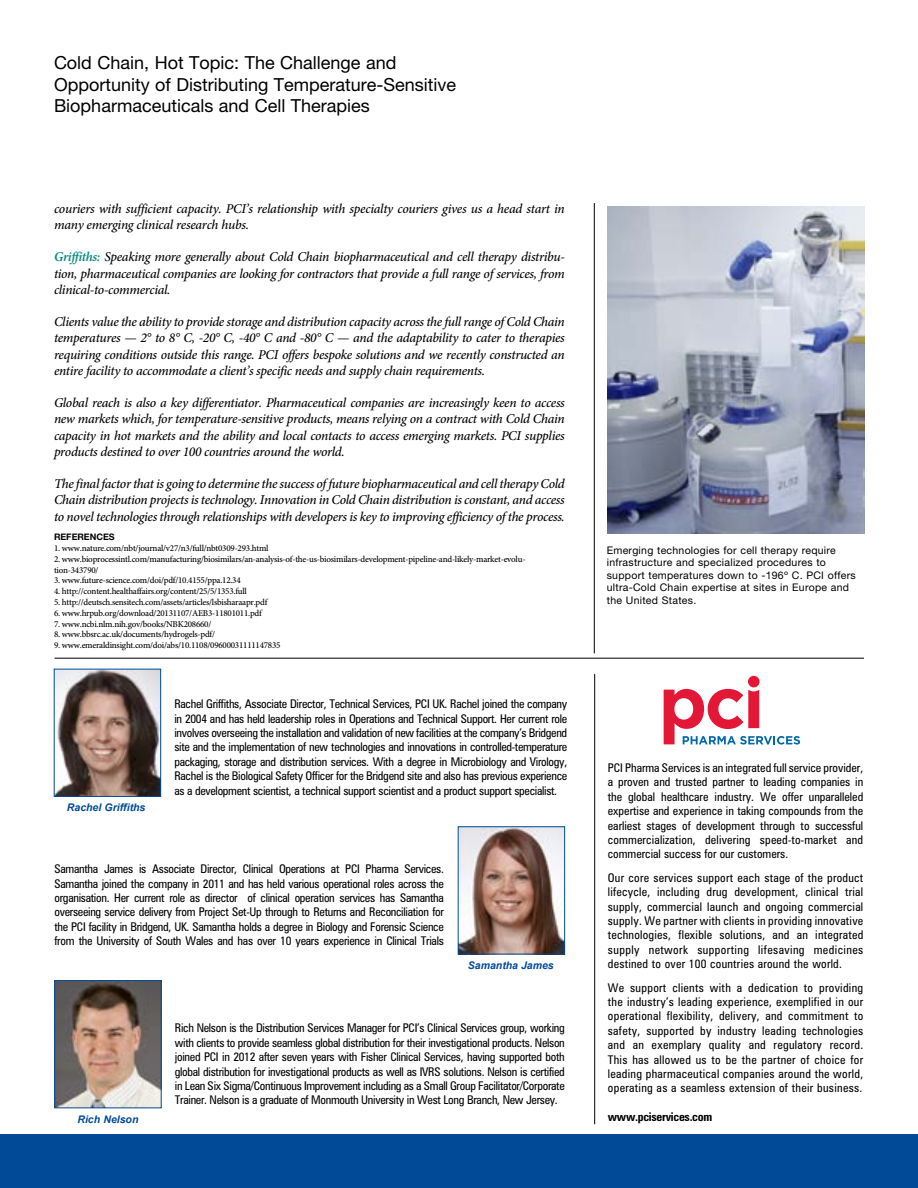
<style>
.page{position:relative;width:918px;height:1188px;background:#fff}
.page>*{position:absolute;margin:0;border:0;box-sizing:border-box;transform-origin:0 0}
.t1{font:18px/21.6px "Helvetica Neue";color:#000}
.t2{font:italic 500 13.5px/16.2px "Minion Pro";letter-spacing:-.025em;color:#000;text-align:justify}
.t3{font:condensed 12px/14.4px "Zurich BT";letter-spacing:-.015em;color:#000;text-align:justify}
.t4{font:700 condensed 12px "Zurich BT";letter-spacing:-.025em;color:#000}
.t5{font:10.5px/12.6px "Helvetica Neue";letter-spacing:.025em;color:#000}
.t6{font:italic 700 10.5px "Arial";color:#004a98}
.t7{font:500 9px/10.8px "Minion Pro";letter-spacing:-.025em;color:#000}
.t8{font:700 9px "Helvetica Neue";color:#000}
.t9{font:100 6px "Helvetica Neue";color:#000}
.s1{font-weight:600;color:#008a7a}
</style>
<div class="page">
<div style="left:0;top:1134px;width:918px;height:54px;background:#004a98"></div>
<hr style="left:594px;top:203px;width:1px;height:450px;background:#000">
<img style="left:608px;top:206px;width:256px;height:328px">
<img style="left:56px;top:671px;width:103px;height:124px">
<div style="left:54px;top:669px;width:107px;height:128px;border:1px solid #004a98"></div>
<img style="left:460px;top:829px;width:103px;height:123px">
<div style="left:458px;top:827px;width:107px;height:127px;border:1px solid #004a98"></div>
<img style="left:57px;top:982px;width:102px;height:124px">
<hr style="left:55px;top:658px;width:809px;height:1px;background:#000">
<div style="left:748px;top:676px;width:12px;height:11px;background:#e31837;border-radius:50%"></div>
<svg style="left:664px;top:689px;width:136px;height:56px"></svg>
<hr style="left:594px;top:674px;width:1px;height:450px;background:#000">
<h1 class="t1" style="left:54px;top:52px;width:404px">Cold Chain, Hot Topic: The Challenge and<br>Opportunity of Distributing Temperature-Sensitive<br>Biopharmaceuticals and Cell Therapies</h1>
<p class="t2" style="left:54px;top:200px;width:512px">couriers with sufficient capacity. PCI’s relationship with specialty couriers gives us a head start in many emerging clinical research hubs.</p>
<p class="t2" style="left:54px;top:249px;width:512px"><span class="s1">Griffiths:</span> Speaking more generally about Cold Chain biopharmaceutical and cell therapy distribu&shy;tion, pharmaceutical companies are looking for contractors that provide a full range of services, from clinical-to-commercial.</p>
<p class="t2" style="left:54px;top:314px;width:512px">Clients value the ability to provide storage and distribution capacity across the full range of Cold Chain temperatures — 2° to 8° C, -20° C, -40° C and -80° C — and the adaptability to cater to therapies requiring conditions outside this range. PCI offers bespoke solutions and we recently constructed an entire facility to accommodate a client’s specific needs and supply chain requirements.</p>
<p class="t2" style="left:54px;top:395px;width:512px">Global reach is also a key differentiator. Pharmaceutical companies are increasingly keen to access new markets which, for temperature-sensitive products, means relying on a contract with Cold Chain capacity in hot markets and the ability and local contacts to access emerging markets. PCI supplies products destined to over 100 countries around the world.</p>
<p class="t2" style="left:54px;top:476px;width:512px">The final factor that is going to determine the success of future biopharmaceutical and cell therapy Cold Chain distribution projects is technology. Innovation in Cold Chain distribution is constant, and access to novel technologies through relationships with developers is key to improving efficiency of the process.</p>
<p class="t8" style="left:54px;top:531px;width:62px">REFERENCES</p>
<p class="t7" style="left:54px;top:543px;width:216px">1. www.nature.com/nbt/journal/v27/n3/full/nbt0309-293.html</p>
<p class="t7" style="left:54px;top:553px;width:473px">2. www.bioprocessintl.com/manufacturing/biosimilars/an-analysis-of-the-us-biosimilars-development-pipeline-and-likely-market-evolu&shy;tion-343790/</p>
<p class="t7" style="left:54px;top:575px;width:188px">3. www.future-science.com/doi/pdf/10.4155/ppa.12.34</p>
<p class="t7" style="left:54px;top:586px;width:194px">4. http://content.healthaffairs.org/content/25/5/1353.full</p>
<p class="t7" style="left:54px;top:597px;width:215px">5. http://deutsch.sensitech.com/assets/articles/lsbisharaapr.pdf</p>
<p class="t7" style="left:54px;top:607px;width:209px">6. www.hrpub.org/download/20131107/AEB3-11801011.pdf</p>
<p class="t7" style="left:54px;top:618px;width:159px">7. www.ncbi.nlm.nih.gov/books/NBK208660/</p>
<p class="t7" style="left:54px;top:629px;width:163px">8. www.bbsrc.ac.uk/documents/hydrogels-pdf/</p>
<p class="t7" style="left:54px;top:640px;width:228px">9. www.emeraldinsight.com/doi/abs/10.1108/09600031111147835</p>
<p class="t6" style="left:67px;top:800px;width:80px">Rachel Griffiths</p>
<p class="t3" style="left:174px;top:697px;width:394px">Rachel Griffiths, Associate Director, Technical Services, PCI UK. Rachel joined the company in 2004 and has held leadership roles in Operations and Technical Support. Her current role involves overseeing the installation and validation of new facilities at the company’s Bridgend site and the implementation of new technologies and innovations in controlled-temperature packaging, storage and distribution services. With a degree in Microbiology and Virology, Rachel is the Biological Safety Officer for the Bridgend site and also has previous experience as a development scientist, a technical support scientist and a product support specialist.</p>
<p class="t3" style="left:55px;top:862px;width:391px">Samantha James is Associate Director, Clinical Operations at PCI Pharma Services.<br>Samantha joined the company in 2011 and has held various operational roles across the organisation. Her current role as director of clinical operation services has Samantha overseeing service delivery from Project Set-Up through to Returns and Reconciliation for the PCI facility in Bridgend, UK. Samantha holds a degree in Biology and Forensic Science from the University of South Wales and has over 10 years experience in Clinical Trials</p>
<p class="t6" style="left:468px;top:959px;width:87px">Samantha James</p>
<p class="t6" style="left:77px;top:1113px;width:62px">Rich Nelson</p>
<p class="t3" style="left:175px;top:1021px;width:391px">Rich Nelson is the Distribution Services Manager for PCI’s Clinical Services group, working with clients to provide seamless global distribution for their investigational products. Nelson joined PCI in 2012 after seven years with Fisher Clinical Services, having supported both global distribution for investigational products as well as IVRS solutions. Nelson is certified in Lean Six Sigma/Continuous Improvement including as a Small Group Facilitator/Corporate Trainer. Nelson is a graduate of Monmouth University in West Long Branch, New Jersey.</p>
<p class="t5" style="left:607px;top:543px;width:250px">Emerging technologies for cell therapy require infrastructure and specialized procedures to support temperatures down to -196º C. PCI offers ultra-Cold Chain expertise at sites in Europe and the United States.</p>
<p class="t3" style="left:608px;top:760px;width:257px">PCI Pharma Services is an integrated full service provider, a proven and trusted partner to leading companies in the global healthcare industry. We offer unparalleled expertise and experience in taking compounds from the earliest stages of development through to successful commercialization, delivering speed-to-market and commercial success for our customers.</p>
<p class="t3" style="left:608px;top:870px;width:257px">Our core services support each stage of the product lifecycle, including drug development, clinical trial supply, commercial launch and ongoing commercial supply. We partner with clients in providing innovative technologies, flexible solutions, and an integrated supply network supporting lifesaving medicines destined to over 100 countries around the world.</p>
<p class="t3" style="left:608px;top:980px;width:257px">We support clients with a dedication to providing the industry’s leading experience, exemplified in our operational flexibility, delivery, and commitment to safety, supported by industry leading technologies and an exemplary quality and regulatory record.<br>This has allowed us to be the partner of choice for leading pharmaceutical companies around the world, operating as a seamless extension of their business.</p>
<p class="t4" style="left:608px;top:1110px;width:106px">www.pciservices.com</p>
<p class="t9" style="left:591px;top:826px;width:29px">PMS 2945</p>
</div>
